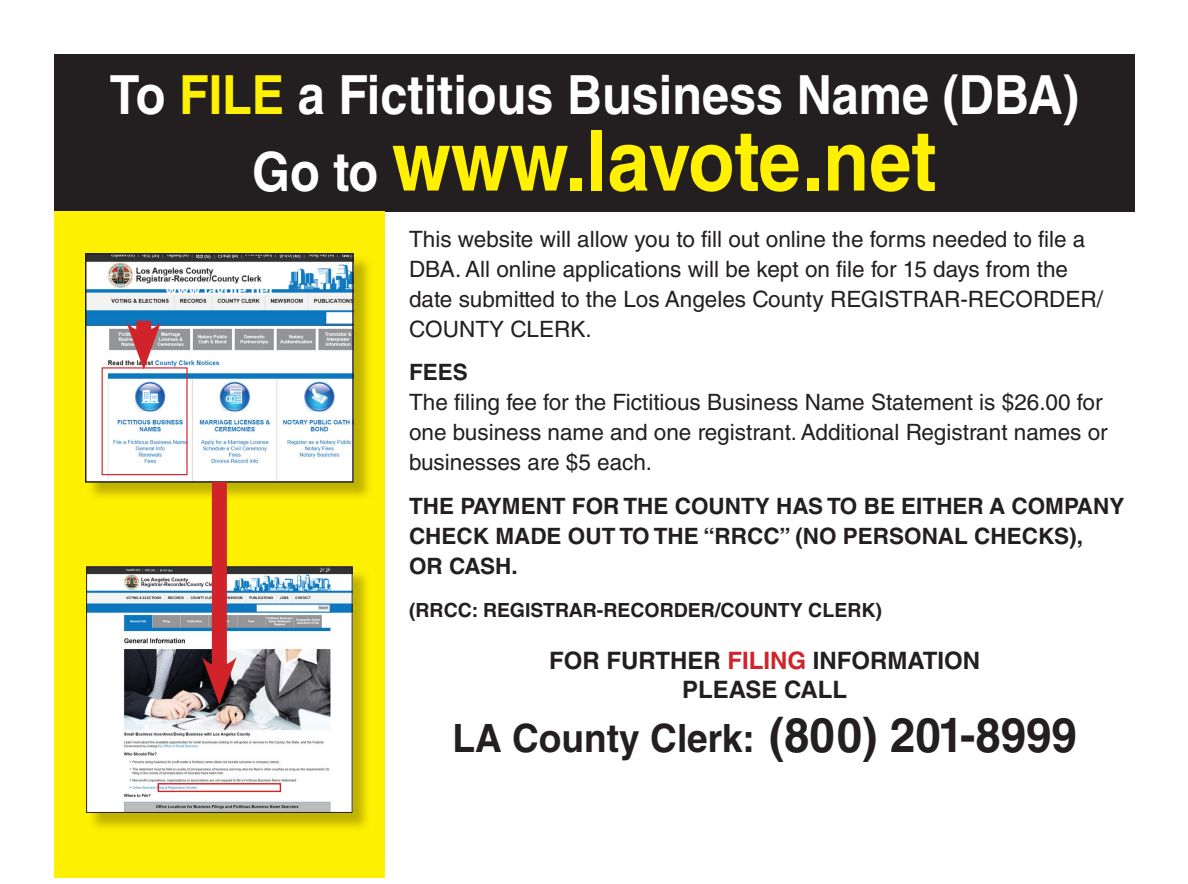
<style>
.page{position:relative;width:1188px;height:884px;background:#fff}
.page>*{position:absolute;margin:0;border:0;box-sizing:border-box;transform-origin:0 0}
.t1{font:700 84px "Helvetica LT Std";color:#fff101;scale:.9 1}
.t2{font:700 54px "Helvetica LT Std";color:#fff;scale:.9 1}
.t3{font:700 39px "Helvetica LT Std";color:#231f20;scale:.95 1}
.t4{font:700 24px/28.8px "Helvetica LT Std";color:#231f20;text-align:center}
.t5{font:22.5px/30px "Helvetica LT Std";color:#231f20}
.t6{font:700 22.5px/30px "Helvetica LT Std";color:#231f20}
.t7{font:700 19.5px "Helvetica LT Std";color:#231f20}
.t8{font:700 15px "Helvetica LT Std";color:#fff}
.s1{color:#fff101}
.s2{font-size:54px;color:#fff}
.s3{color:#d1232a}
.s4{font-size:48px}
</style>
<div class="page">
<div style="left:54px;top:54px;width:1080px;height:158px;background:#231f20"></div>
<div style="left:54px;top:212px;width:330px;height:666px;background:#fff101"></div>
<img style="left:87px;top:255px;width:282px;height:246px">
<img style="left:88px;top:256px;width:262px;height:223px">
<div style="left:85px;top:253px;width:268px;height:229px;border:2px solid #231f20"></div>
<img style="left:92px;top:568px;width:275px;height:260px">
<img style="left:88px;top:568px;width:262px;height:243px">
<div style="left:86px;top:566px;width:266px;height:247px;border:1px solid #231f20"></div>
<div style="left:157px;top:783px;width:124px;height:9px;border:1px solid #d1232a"></div>
<div style="left:102px;top:367px;width:85px;height:108px;border:1px solid #d1232a"></div>
<div style="left:212px;top:482px;width:15px;height:194px;background:#d1232a"></div>
<svg style="left:202px;top:657px;width:34px;height:47px"></svg>
<div style="left:136px;top:321px;width:15px;height:21px;background:#d1232a"></div>
<svg style="left:126px;top:322px;width:35px;height:47px"></svg>
<h2 class="t2" style="left:110px;top:62px;width:1077px">To <span class="s1">FILE</span> a Fictitious Business Name (DBA)</h2>
<h1 class="t1" style="left:252px;top:110px;width:761px"><span class="s2">Go to</span> www.lavote.net</h1>
<p class="t8" style="left:165px;top:280px;width:109px">www.lavote.net</p>
<p class="t5" style="left:409px;top:224px;width:695px">This website will allow you to fill out online the forms needed to file a DBA. All online applications will be kept on file for 15 days from the date submitted to the Los Angeles County REGISTRAR-RECORDER/ COUNTY CLERK.</p>
<p class="t6" style="left:409px;top:357px;width:60px">FEES</p>
<p class="t5" style="left:409px;top:387px;width:700px">The filing fee for the Fictitious Business Name Statement is $26.00 for one business name and one registrant. Additional Registrant names or businesses are $5 each.</p>
<p class="t6" style="left:409px;top:490px;width:716px">THE PAYMENT FOR THE COUNTY HAS TO BE EITHER A COMPANY<br>CHECK MADE OUT TO THE “RRCC” (NO PERSONAL CHECKS),<br>OR CASH.</p>
<p class="t7" style="left:409px;top:598px;width:474px">(RRCC: REGISTRAR-RECORDER/COUNTY CLERK)</p>
<p class="t4" style="left:549px;top:646px;width:432px">FOR FURTHER <span class="s3">FILING</span> INFORMATION<br>PLEASE CALL</p>
<h3 class="t3" style="left:452px;top:714px;width:658px">LA County Clerk: <span class="s4">(800) 201-8999</span></h3>
</div>
